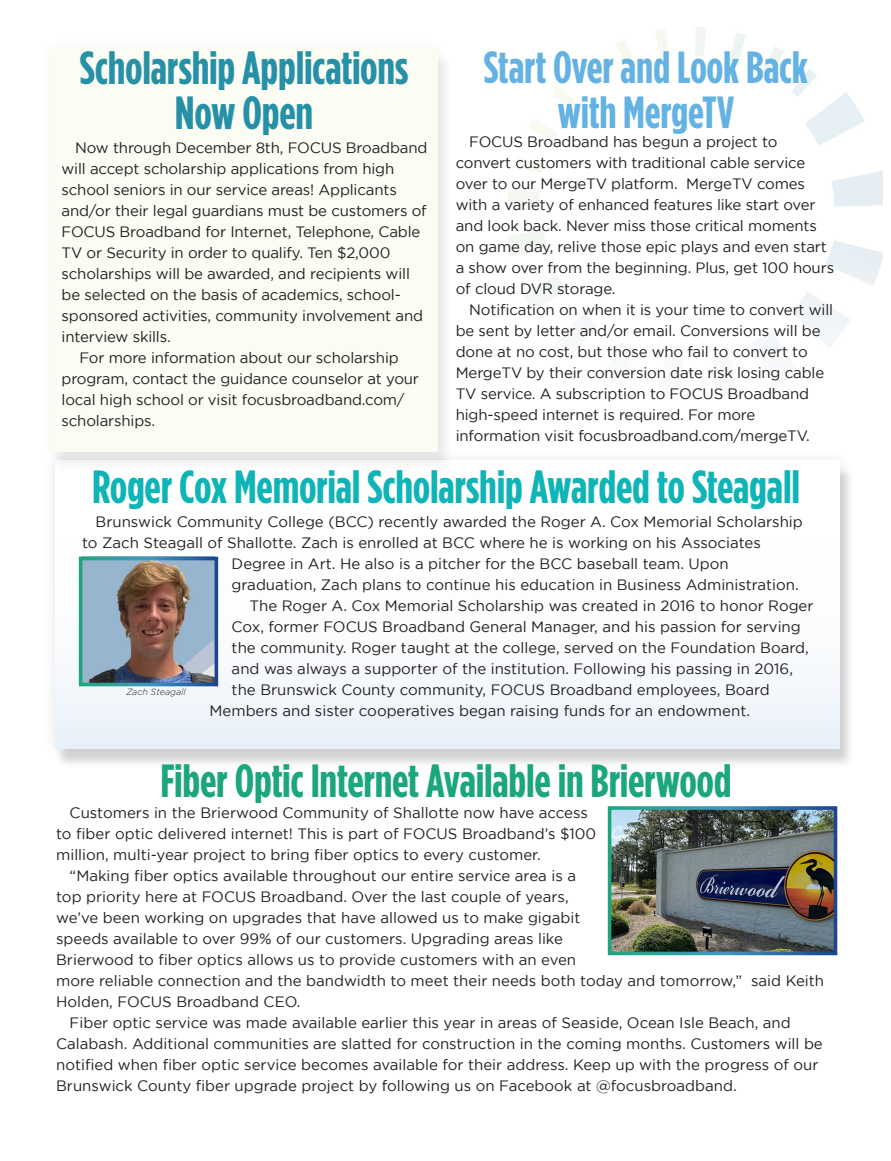
<style>
.page{position:relative;width:891px;height:1161px;background:#fff}
.page>*{position:absolute;margin:0;border:0;box-sizing:border-box;transform-origin:0 0}
.Heading_4{font:700 46.5px "Gotham Condensed";letter-spacing:-.005em;color:#0eb4b6}
.Heading_4-2{font:700 46.5px "Gotham Condensed";letter-spacing:-.01em;color:#1ba67e}
.Heading_4-3{font:700 46.5px/45px "Gotham Condensed";letter-spacing:-.005em;color:#2691a6;text-align:center}
.Heading_4-4{font:700 45px "Gotham Condensed";letter-spacing:-.005em;color:#63b2e3}
.Body_Text{font:15px/21px "Gotham";letter-spacing:-.01em;color:#231f20}
.t1{font:italic 300 9px "Gotham";color:#231f20}
</style>
<div class="page">
<div style="left:38px;top:34px;width:412px;height:431px;background:#231f20;opacity:.4"></div>
<div style="left:51px;top:47px;width:386px;height:405px;background:#fbfcf4"></div>
<img style="left:509px;top:27px;width:373px;height:320px">
<div style="left:54px;top:465px;width:801px;height:304px;background:#f7f7f7"></div>
<div style="left:43px;top:448px;width:809px;height:313px;background:#231f20;opacity:.4"></div>
<div style="left:55px;top:461px;width:784px;height:287px;background:linear-gradient(to bottom,#fff,#ebf2f8)"></div>
<img style="left:613px;top:811px;width:219px;height:139px">
<img style="left:84px;top:562px;width:129px;height:119px">
<p class="Heading_4-3" style="left:80px;top:45px;width:330px">Scholarship Applications<br>Now Open</p>
<p class="Heading_4-4" style="left:484px;top:40px;width:326px">Start Over and Look Back</p>
<p class="Heading_4-4" style="left:558px;top:85px;width:178px">with MergeTV</p>
<p class="Body_Text" style="left:456px;top:131px;width:380px;text-indent:14px">FOCUS Broadband has begun a project to convert customers with traditional cable service over to our MergeTV platform. MergeTV comes with a variety of enhanced features like start over and look back. Never miss those critical moments on game day, relive those epic plays and even start a show over from the beginning. Plus, get 100 hours of cloud DVR storage.</p>
<p class="Body_Text" style="left:456px;top:299px;width:379px;text-indent:14px">Notification on when it is your time to convert will be sent by letter and/or email. Conversions will be done at no cost, but those who fail to convert to MergeTV by their conversion date risk losing cable TV service. A subscription to FOCUS Broadband high-speed internet is required. For more information visit focusbroadband.com/mergeTV.</p>
<p class="Body_Text" style="left:62px;top:137px;width:367px;text-indent:14px">Now through December 8th, FOCUS Broadband will accept scholarship applications from high school seniors in our service areas! Applicants and/or their legal guardians must be customers of FOCUS Broadband for Internet, Telephone, Cable TV or Security in order to qualify. Ten $2,000 scholarships will be awarded, and recipients will be selected on the basis of academics, school&shy;sponsored activities, community involvement and interview skills.</p>
<p class="Body_Text" style="left:62px;top:347px;width:359px;text-indent:18px">For more information about our scholarship program, contact the guidance counselor at your local high school or visit focusbroadband.com/ scholarships.</p>
<p class="Heading_4" style="left:92px;top:460px;width:709px">Roger Cox Memorial Scholarship Awarded to Steagall</p>
<p class="Body_Text" style="left:96px;top:511px;width:709px">Brunswick Community College (BCC) recently awarded the Roger A. Cox Memorial Scholarship</p>
<p class="Body_Text" style="left:82px;top:532px;width:680px">to Zach Steagall of Shallotte. Zach is enrolled at BCC where he is working on his Associates</p>
<p class="Body_Text" style="left:232px;top:553px;width:499px">Degree in Art. He also is a pitcher for the BCC baseball team. Upon</p>
<p class="Body_Text" style="left:232px;top:574px;width:569px">graduation, Zach plans to continue his education in Business Administration.</p>
<p class="Body_Text" style="left:250px;top:595px;width:565px">The Roger A. Cox Memorial Scholarship was created in 2016 to honor Roger</p>
<p class="Body_Text" style="left:232px;top:616px;width:571px">Cox, former FOCUS Broadband General Manager, and his passion for serving</p>
<p class="Body_Text" style="left:232px;top:637px;width:579px">the community. Roger taught at the college, served on the Foundation Board,</p>
<p class="Body_Text" style="left:232px;top:658px;width:563px">and was always a supporter of the institution. Following his passing in 2016,</p>
<p class="Body_Text" style="left:232px;top:679px;width:540px">the Brunswick County community, FOCUS Broadband employees, Board</p>
<p class="Body_Text" style="left:210px;top:700px;width:542px">Members and sister cooperatives began raising funds for an endowment.</p>
<p class="t1" style="left:126px;top:686px;width:61px">Zach Steagall</p>
<p class="Heading_4-2" style="left:160px;top:753px;width:573px">Fiber Optic Internet Available in Brierwood</p>
<p class="Body_Text" style="left:56px;top:802px;width:542px;text-indent:14px">Customers in the Brierwood Community of Shallotte now have access to fiber optic delivered internet! This is part of FOCUS Broadband’s $100 million, multi-year project to bring fiber optics to every customer.</p>
<p class="Body_Text" style="left:56px;top:865px;width:770px;text-indent:14px">“Making fiber optics available throughout our entire service area is a<br>top priority here at FOCUS Broadband. Over the last couple of years,<br>we’ve been working on upgrades that have allowed us to make gigabit<br>speeds available to over 99% of our customers. Upgrading areas like<br>Brierwood to fiber optics allows us to provide customers with an even<br>more reliable connection and the bandwidth to meet their needs both today and tomorrow,” said Keith Holden, FOCUS Broadband CEO.</p>
<p class="Body_Text" style="left:56px;top:1012px;width:768px;text-indent:14px">Fiber optic service was made available earlier this year in areas of Seaside, Ocean Isle Beach, and Calabash. Additional communities are slatted for construction in the coming months. Customers will be notified when fiber optic service becomes available for their address. Keep up with the progress of our Brunswick County fiber upgrade project by following us on Facebook at @focusbroadband.</p>
</div>
